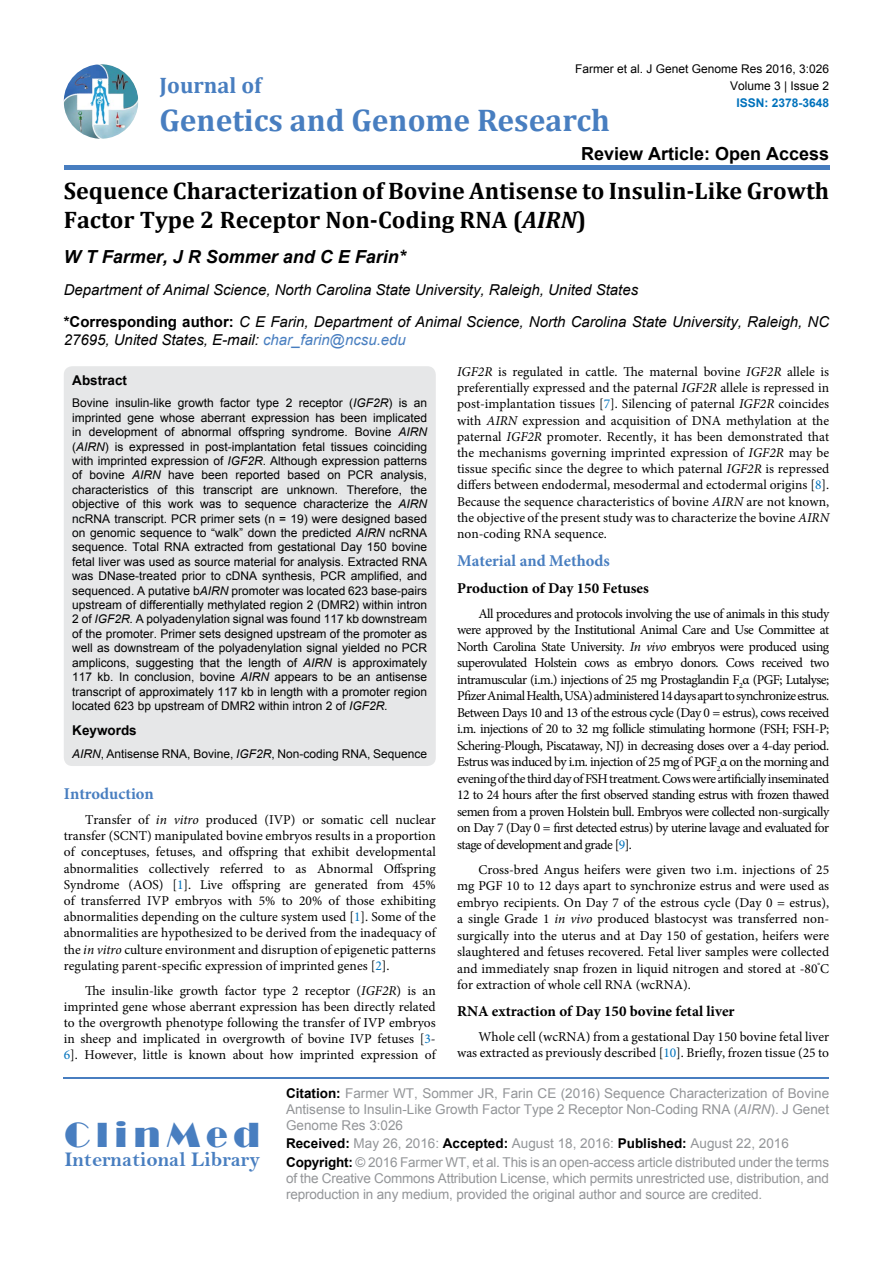
<style>
.page{position:relative;width:893px;height:1263px;background:#fff}
.page>*{position:absolute;margin:0;border:0;box-sizing:border-box;transform-origin:0 0}
.t1{font:36px "Broadway";letter-spacing:.16em;color:#487ec0}
.t2{font:700 31.5px "Cambria";color:#487ec0}
.t3{font:700 24px/28.8px "Cambria";color:#000}
.t4{font:700 22.5px "Cambria";color:#487ec0}
.t5{font:21px "Bell MT Bold";color:#487ec0}
.t6{font:italic 700 18px "Arial";color:#000}
.t7{font:700 18px "Arial";color:#000}
.t8{font:700 16.5px "Minion Pro";color:#487ec0}
.t9{font:italic 15px/32.2px "Arial";color:#000}
.t10{font:700 15px "Minion Pro";color:#000}
.t11{font:13.5px/16.2px "Minion Pro";color:#000;text-align:justify}
.t12{font:13.5px/16.2px "Arial";letter-spacing:-.01em;color:#939598}
.t13{font:700 13.5px "Arial";color:#000}
.t14{font:12px/14.4px "Arial";color:#000;text-align:justify}
.t15{font:700 12px "Arial";color:#0072bc}
.s1{font-style:italic}
.s2{font-weight:700;font-style:normal}
.s3{color:#487ec0}
.s4{color:#0072bc}
.s5{font-weight:700;color:#000}
</style>
<div class="page">
<img style="left:64px;top:64px;width:74px;height:75px;border-radius:37px">
<div style="left:64px;top:165px;width:765px;height:5px;background:#487ec0"></div>
<hr style="left:64px;top:1077px;width:765px;height:2px;background:#487ec0">
<div style="left:64px;top:366px;width:372px;height:400px;background:#e6e7e8;border-radius:9px"></div>
<p class="t14" style="left:575px;top:61px;width:256px">Farmer et al. J Genet Genome Res 2016, 3:026</p>
<p class="t15" style="left:736px;top:94px;width:94px">ISSN: 2378-3648</p>
<h3 class="t4" style="left:160px;top:70px;width:103px">Journal of</h3>
<h2 class="t2" style="left:160px;top:98px;width:452px">Genetics and Genome Research</h2>
<h3 class="t7" style="left:581px;top:141px;width:250px">Review Article: Open Access</h3>
<p class="t14" style="left:730px;top:78px;width:101px">Volume 3 | Issue 2</p>
<h3 class="t3" style="left:64px;top:176px;width:767px">Sequence Characterization of Bovine Antisense to Insulin-Like Growth<br>Factor Type 2 Receptor Non-Coding RNA (<span class="s1">AIRN</span>)</h3>
<h3 class="t6" style="left:64px;top:244px;width:344px">W T Farmer, J R Sommer and C E Farin*</h3>
<p class="t9" style="left:64px;top:274px;width:767px">Department of Animal Science, North Carolina State University, Raleigh, United States<br><span class="s2">*Corresponding author:</span> C E Farin, Department of Animal Science, North Carolina State University, Raleigh, NC</p>
<p class="t9" style="left:64px;top:324px;width:344px">27695, United States, E-mail: <span class="s3">char_farin@ncsu.edu</span></p>
<p class="t11" style="left:457px;top:364px;width:374px"><span class="s1">IGF2R</span> is regulated in cattle. The maternal bovine <span class="s1">IGF2R</span> allele is preferentially expressed and the paternal <span class="s1">IGF2R</span> allele is repressed in post-implantation tissues [<span class="s4">7</span>]. Silencing of paternal <span class="s1">IGF2R</span> coincides with <span class="s1">AIRN</span> expression and acquisition of DNA methylation at the paternal <span class="s1">IGF2R</span> promoter. Recently, it has been demonstrated that the mechanisms governing imprinted expression of <span class="s1">IGF2R</span> may be tissue specific since the degree to which paternal <span class="s1">IGF2R</span> is repressed differs between endodermal, mesodermal and ectodermal origins [<span class="s4">8</span>].<br>Because the sequence characteristics of bovine <span class="s1">AIRN</span> are not known, the objective of the present study was to characterize the bovine <span class="s1">AIRN </span>non-coding RNA sequence.</p>
<p class="t8" style="left:457px;top:549px;width:154px">Material and Methods</p>
<p class="t10" style="left:457px;top:577px;width:193px">Production of Day 150 Fetuses</p>
<p class="t11" style="left:457px;top:605px;width:374px;text-indent:21px">All procedures and protocols involving the use of animals in this study were approved by the Institutional Animal Care and Use Committee at North Carolina State University. <span class="s1">In vivo</span> embryos were produced using superovulated Holstein cows as embryo donors. Cows received two intramuscular (i.m.) injections of 25 mg Prostaglandin F<sub>2</sub>α (PGF; Lutalyse; Pfizer Animal Health, USA) administered 14 days apart to synchronize estrus.<br>Between Days 10 and 13 of the estrous cycle (Day 0 = estrus), cows received i.m. injections of 20 to 32 mg follicle stimulating hormone (FSH; FSH-P; Schering-Plough, Piscataway, NJ) in decreasing doses over a 4-day period.<br>Estrus was induced by i.m. injection of 25 mg of PGF<sub>2</sub>α on the morning and evening of the third day of FSH treatment. Cows were artificially inseminated 12 to 24 hours after the first observed standing estrus with frozen thawed semen from a proven Holstein bull. Embryos were collected non-surgically on Day 7 (Day 0 = first detected estrus) by uterine lavage and evaluated for stage of development and grade [<span class="s4">9</span>].</p>
<p class="t11" style="left:457px;top:861px;width:374px;text-indent:21px">Cross-bred Angus heifers were given two i.m. injections of 25 mg PGF 10 to 12 days apart to synchronize estrus and were used as embryo recipients. On Day 7 of the estrous cycle (Day 0 = estrus), a single Grade 1 <span class="s1">in vivo</span> produced blastocyst was transferred non&shy;surgically into the uterus and at Day 150 of gestation, heifers were slaughtered and fetuses recovered. Fetal liver samples were collected and immediately snap frozen in liquid nitrogen and stored at -80<sup>°</sup>C for extraction of whole cell RNA (wcRNA).</p>
<p class="t10" style="left:457px;top:1000px;width:279px">RNA extraction of Day 150 bovine fetal liver</p>
<p class="t11" style="left:457px;top:1028px;width:374px;text-align:right">Whole cell (wcRNA) from a gestational Day 150 bovine fetal liver was extracted as previously described [<span class="s4">10</span>]. Briefly, frozen tissue (25 to</p>
<p class="t13" style="left:72px;top:370px;width:56px">Abstract</p>
<p class="t14" style="left:72px;top:396px;width:356px">Bovine insulin-like growth factor type 2 receptor (<span class="s1">IGF2R</span>) is an imprinted gene whose aberrant expression has been implicated in development of abnormal offspring syndrome. Bovine <span class="s1">AIRN </span>(<span class="s1">AIRN</span>) is expressed in post-implantation fetal tissues coinciding with imprinted expression of <span class="s1">IGF2R</span>. Although expression patterns of bovine <span class="s1">AIRN</span> have been reported based on PCR analysis, characteristics of this transcript are unknown. Therefore, the objective of this work was to sequence characterize the <span class="s1">AIRN </span>ncRNA transcript. PCR primer sets (n = 19) were designed based on genomic sequence to “walk” down the predicted <span class="s1">AIRN</span> ncRNA sequence. Total RNA extracted from gestational Day 150 bovine fetal liver was used as source material for analysis. Extracted RNA was DNase-treated prior to cDNA synthesis, PCR amplified, and sequenced. A putative b<span class="s1">AIRN</span> promoter was located 623 base-pairs upstream of differentially methylated region 2 (DMR2) within intron 2 of <span class="s1">IGF2R.</span> A polyadenylation signal was found 117 kb downstream of the promoter. Primer sets designed upstream of the promoter as well as downstream of the polyadenylation signal yielded no PCR amplicons, suggesting that the length of <span class="s1">AIRN</span> is approximately 117 kb. In conclusion, bovine <span class="s1">AIRN</span> appears to be an antisense transcript of approximately 117 kb in length with a promoter region located 623 bp upstream of DMR2 within intron 2 of <span class="s1">IGF2R.</span></p>
<p class="t13" style="left:72px;top:720px;width:66px">Keywords</p>
<p class="t14" style="left:72px;top:746px;width:356px"><span class="s1">AIRN</span>, Antisense RNA, Bovine, <span class="s1">IGF2R</span>, Non-coding RNA, Sequence</p>
<p class="t8" style="left:64px;top:782px;width:92px">Introduction</p>
<p class="t11" style="left:64px;top:812px;width:374px;text-indent:21px">Transfer of <span class="s1">in vitro</span> produced (IVP) or somatic cell nuclear transfer (SCNT) manipulated bovine embryos results in a proportion of conceptuses, fetuses, and offspring that exhibit developmental abnormalities collectively referred to as Abnormal Offspring Syndrome (AOS) [<span class="s4">1</span>]. Live offspring are generated from 45% of transferred IVP embryos with 5% to 20% of those exhibiting abnormalities depending on the culture system used [<span class="s4">1</span>]. Some of the abnormalities are hypothesized to be derived from the inadequacy of the <span class="s1">in vitro</span> culture environment and disruption of epigenetic patterns regulating parent-specific expression of imprinted genes [<span class="s4">2</span>].</p>
<p class="t11" style="left:64px;top:982px;width:373px;text-indent:21px">The insulin-like growth factor type 2 receptor (<span class="s1">IGF2R</span>) is an imprinted gene whose aberrant expression has been directly related to the overgrowth phenotype following the transfer of IVP embryos in sheep and implicated in overgrowth of bovine IVP fetuses [<span class="s4">3</span>- <span class="s4">6</span>]. However, little is known about how imprinted expression of</p>
<h1 class="t1" style="left:64px;top:1113px;width:197px">ClinMed</h1>
<h3 class="t5" style="left:64px;top:1147px;width:197px">International Library</h3>
<p class="t12" style="left:286px;top:1085px;width:545px;text-align:justify"><span class="s5">Citation:</span> Farmer WT, Sommer JR, Farin CE (2016) Sequence Characterization of Bovine Antisense to Insulin-Like Growth Factor Type 2 Receptor Non-Coding RNA (<span class="s1">AIRN</span>). J Genet Genome Res 3:026</p>
<p class="t12" style="left:286px;top:1134px;width:545px;line-height:18.3px"><span class="s5">Received:</span> May 26, 2016: <span class="s5">Accepted:</span> August 18, 2016: <span class="s5">Published:</span> August 22, 2016<br><span class="s5">Copyright:</span> © 2016 Farmer WT, et al. This is an open-access article distributed under the terms</p>
<p class="t12" style="left:286px;top:1170px;width:545px">of the Creative Commons Attribution License, which permits unrestricted use, distribution, and reproduction in any medium, provided the original author and source are credited.</p>
</div>
